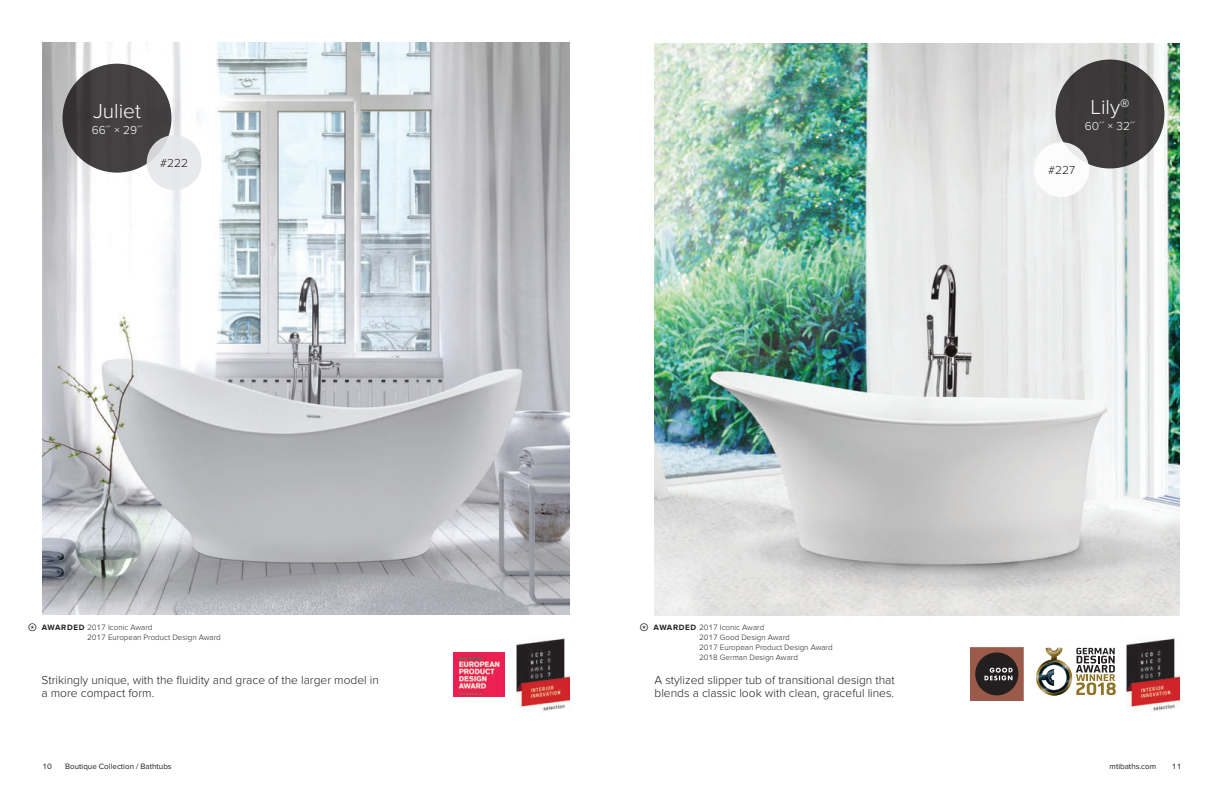
<style>
.page{position:relative;width:1224px;height:792px;background:#fff}
.page>*{position:absolute;margin:0;border:0;box-sizing:border-box;transform-origin:0 0}
.t1{font:300 21px "Proxima Nova";color:#fff}
.t2{font:300 12px/13px "Proxima Nova";color:#231f20}
.t3{font:300 12px "Proxima Nova";color:#fff}
.t4{font:300 8px/10px "Proxima Nova";color:#231f20}
.t5{font:8px "Proxima Nova";color:#231f20}
.s1{font-size:19px}
.s2{font-family:"Whitney Index White Round Bd";font-weight:400}
.s3{font-weight:700}
</style>
<div class="page">
<img style="left:43px;top:43px;width:526px;height:571px">
<div style="left:63px;top:64px;width:108px;height:109px;background:linear-gradient(to right,#3a3738,#474445);border-radius:50%"></div>
<div style="left:147px;top:135px;width:55px;height:55px;background:#e6e7e9;border-radius:50%"></div>
<img style="left:655px;top:44px;width:524px;height:572px">
<div style="left:1056px;top:60px;width:108px;height:108px;background:#3d3a3a;border-radius:50%"></div>
<div style="left:1034px;top:142px;width:55px;height:55px;background:#fff;border-radius:50%"></div>
<img style="left:516px;top:638px;width:53px;height:73px">
<img style="left:1126px;top:638px;width:53px;height:73px">
<svg style="left:1036px;top:648px;width:80px;height:48px"></svg>
<div style="left:971px;top:648px;width:52px;height:52px;background:#9c5a4a"></div>
<div style="left:970px;top:648px;width:53px;height:52px;border:1px solid #9c5a4a"></div>
<div style="left:975px;top:652px;width:43px;height:43px;background:#231f20;border-radius:50%"></div>
<svg style="left:984px;top:668px;width:29px;height:12px"></svg>
<img style="left:453px;top:652px;width:52px;height:45px">
<h1 class="t1" style="left:93px;top:99px;width:49px">Juliet</h1>
<p class="t3" style="left:92px;top:124px;width:52px">66´´ × 29´´</p>
<p class="t2" style="left:160px;top:157px;width:29px">#222</p>
<h1 class="t1" style="left:1090px;top:95px;width:41px">Lily<span class="s1">®</span></h1>
<p class="t3" style="left:1085px;top:119px;width:52px">60´´ × 32´´</p>
<p class="t2" style="left:1048px;top:164px;width:28px">#227</p>
<p class="t4" style="left:87px;top:622px;width:135px;text-indent:-59px"><span class="s2">*</span> <span class="s3">AWARDED</span> 2017 Iconic Award<br>2017 European Product Design Award</p>
<p class="t4" style="left:699px;top:622px;width:135px;text-indent:-59px"><span class="s2">*</span> <span class="s3">AWARDED</span> 2017 Iconic Award<br>2017 Good Design Award<br>2017 European Product Design Award<br>2018 German Design Award</p>
<p class="t2" style="left:41px;top:673px;width:339px">Strikingly unique, with the fluidity and grace of the larger model in a more compact form.</p>
<p class="t2" style="left:655px;top:673px;width:242px">A stylized slipper tub of transitional design that blends a classic look with clean, graceful lines.</p>
<p class="t5" style="left:43px;top:761px;width:11px">10</p>
<p class="t5" style="left:65px;top:761px;width:108px">Boutique Collection / Bathtubs</p>
<p class="t5" style="left:1110px;top:761px;width:48px">mtibaths.com</p>
<p class="t5" style="left:1172px;top:761px;width:11px">11</p>
</div>
